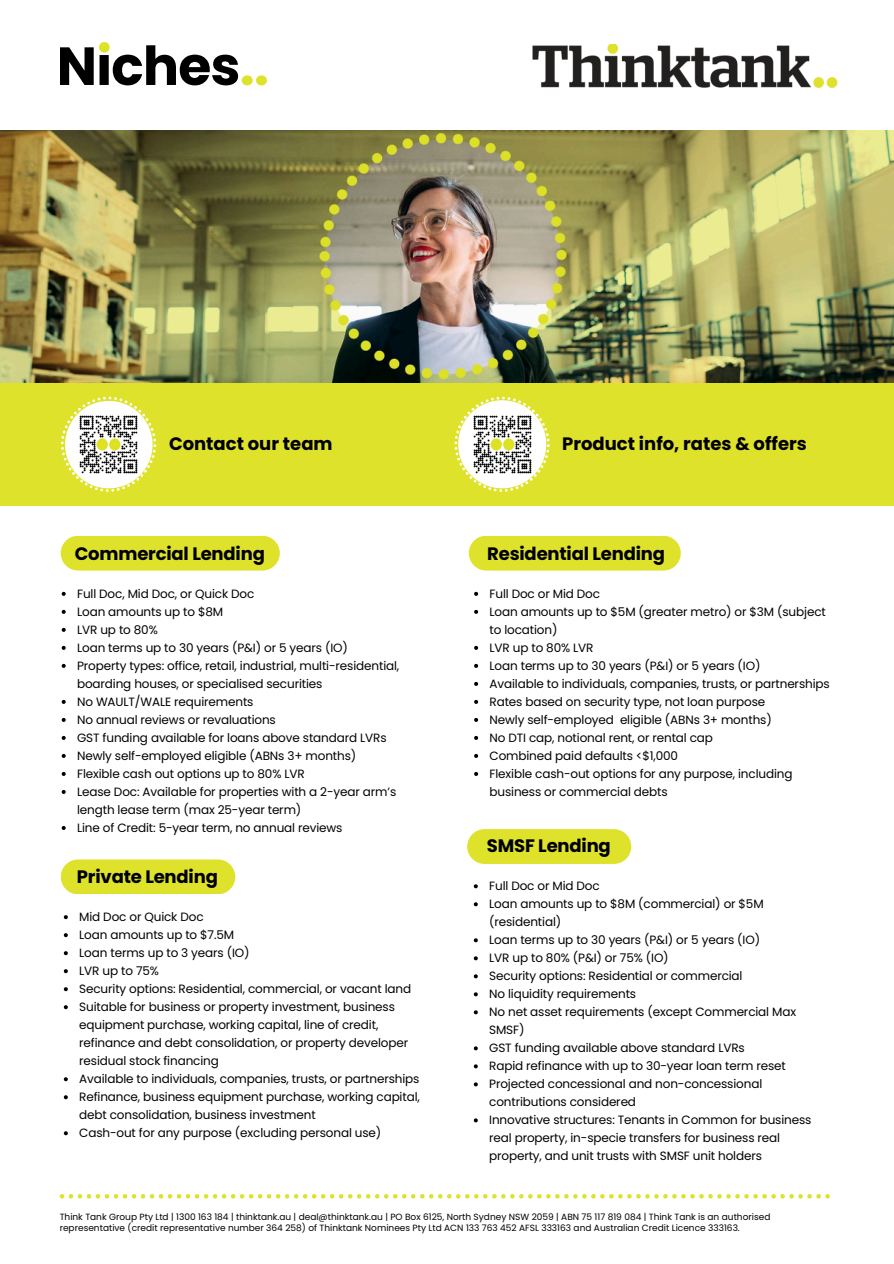
<style>
.page{position:relative;width:894px;height:1264px;background:#fff}
.page>*{position:absolute;margin:0;border:0;box-sizing:border-box;transform-origin:0 0}
.t1{font:700 53.55px "Poppins";letter-spacing:-.015em;color:#000}
.t2{font:700 18px "Poppins";letter-spacing:-.01em;color:#000}
.t3{font:12px/18px "Poppins";letter-spacing:-.01em;color:#000}
.t4{font:9px/11.2px "Poppins";color:#000}
.s1{color:#dfe22b}
</style>
<div class="page">
<div style="left:0;top:311px;width:893px;height:195px;background:#dfe22b"></div>
<img style="left:0;top:131px;width:893px;height:252px">
<img style="left:532px;top:44px;width:306px;height:44px">
<div style="left:61px;top:535px;width:219px;height:35px;background:#dfe22b;border-radius:17px"></div>
<div style="left:468px;top:535px;width:212px;height:35px;background:#dfe22b;border-radius:17px"></div>
<svg style="left:474px;top:592px;width:4px;height:4px"></svg>
<svg style="left:474px;top:610px;width:4px;height:4px"></svg>
<svg style="left:474px;top:646px;width:4px;height:4px"></svg>
<svg style="left:474px;top:664px;width:4px;height:4px"></svg>
<svg style="left:474px;top:682px;width:4px;height:4px"></svg>
<svg style="left:474px;top:700px;width:4px;height:4px"></svg>
<svg style="left:474px;top:718px;width:4px;height:4px"></svg>
<svg style="left:474px;top:736px;width:4px;height:4px"></svg>
<svg style="left:474px;top:754px;width:4px;height:4px"></svg>
<svg style="left:474px;top:772px;width:4px;height:4px"></svg>
<div style="left:467px;top:829px;width:164px;height:35px;background:#dfe22b;border-radius:17px"></div>
<svg style="left:473px;top:884px;width:4px;height:4px"></svg>
<svg style="left:473px;top:902px;width:4px;height:4px"></svg>
<svg style="left:473px;top:938px;width:4px;height:4px"></svg>
<svg style="left:473px;top:956px;width:4px;height:4px"></svg>
<svg style="left:473px;top:974px;width:4px;height:4px"></svg>
<svg style="left:473px;top:992px;width:4px;height:4px"></svg>
<svg style="left:473px;top:1010px;width:4px;height:4px"></svg>
<svg style="left:473px;top:1046px;width:4px;height:4px"></svg>
<svg style="left:473px;top:1064px;width:4px;height:4px"></svg>
<svg style="left:473px;top:1082px;width:4px;height:4px"></svg>
<svg style="left:473px;top:1118px;width:4px;height:4px"></svg>
<div style="left:61px;top:859px;width:174px;height:35px;background:#dfe22b;border-radius:17px"></div>
<svg style="left:64px;top:915px;width:4px;height:4px"></svg>
<svg style="left:64px;top:933px;width:4px;height:4px"></svg>
<svg style="left:64px;top:951px;width:4px;height:4px"></svg>
<svg style="left:64px;top:969px;width:4px;height:4px"></svg>
<svg style="left:64px;top:987px;width:4px;height:4px"></svg>
<svg style="left:64px;top:1005px;width:4px;height:4px"></svg>
<svg style="left:64px;top:1077px;width:4px;height:4px"></svg>
<svg style="left:64px;top:1095px;width:4px;height:4px"></svg>
<svg style="left:64px;top:1131px;width:4px;height:4px"></svg>
<svg style="left:454px;top:396px;width:95px;height:96px"></svg>
<svg style="left:61px;top:396px;width:95px;height:96px"></svg>
<div style="left:99px;top:42px;width:11px;height:11px;background:#dfe22b;border-radius:50%"></div>
<img style="left:74px;top:409px;width:69px;height:70px">
<svg style="left:62px;top:592px;width:4px;height:4px"></svg>
<svg style="left:62px;top:610px;width:4px;height:4px"></svg>
<svg style="left:62px;top:628px;width:4px;height:4px"></svg>
<svg style="left:62px;top:646px;width:4px;height:4px"></svg>
<svg style="left:62px;top:664px;width:4px;height:4px"></svg>
<svg style="left:62px;top:700px;width:4px;height:4px"></svg>
<svg style="left:62px;top:718px;width:4px;height:4px"></svg>
<svg style="left:62px;top:736px;width:4px;height:4px"></svg>
<svg style="left:62px;top:754px;width:4px;height:4px"></svg>
<svg style="left:62px;top:772px;width:4px;height:4px"></svg>
<svg style="left:62px;top:790px;width:4px;height:4px"></svg>
<svg style="left:62px;top:826px;width:4px;height:4px"></svg>
<svg style="left:60px;top:1194px;width:769px;height:4px"></svg>
<img style="left:467px;top:409px;width:70px;height:70px">
<p class="t1" style="left:57px;top:29px;width:214px">Niches<span class="s1">..</span></p>
<p class="t2" style="left:169px;top:431px;width:165px">Contact our team</p>
<p class="t2" style="left:562px;top:431px;width:246px">Product info, rates &amp; offers</p>
<p class="t2" style="left:75px;top:541px;width:191px">Commercial Lending</p>
<p class="t3" style="left:77px;top:584px;width:179px">Full Doc, Mid Doc, or Quick Doc</p>
<p class="t3" style="left:77px;top:602px;width:148px">Loan amounts up to $8M</p>
<p class="t3" style="left:77px;top:620px;width:82px">LVR up to 80%</p>
<p class="t3" style="left:77px;top:638px;width:272px">Loan terms up to 30 years (P&amp;I) or 5 years (IO)</p>
<p class="t3" style="left:77px;top:656px;width:323px">Property types: office, retail, industrial, multi-residential, boarding houses, or specialised securities</p>
<p class="t3" style="left:77px;top:692px;width:178px">No WAULT/WALE requirements</p>
<p class="t3" style="left:77px;top:710px;width:200px">No annual reviews or revaluations</p>
<p class="t3" style="left:77px;top:728px;width:311px">GST funding available for loans above standard LVRs</p>
<h2 class="t3" style="left:77px;top:746px;width:280px">Newly self-employed eligible (ABNs 3+ months)</h2>
<p class="t3" style="left:77px;top:764px;width:229px">Flexible cash out options up to 80% LVR</p>
<p class="t3" style="left:77px;top:782px;width:320px">Lease Doc: Available for properties with a 2-year arm’s length lease term (max 25-year term)</p>
<p class="t3" style="left:77px;top:818px;width:267px">Line of Credit: 5-year term, no annual reviews</p>
<p class="t2" style="left:77px;top:864px;width:142px">Private Lending</p>
<p class="t3" style="left:79px;top:908px;width:126px">Mid Doc or Quick Doc</p>
<p class="t3" style="left:79px;top:926px;width:156px">Loan amounts up to $7.5M</p>
<p class="t3" style="left:79px;top:944px;width:172px">Loan terms up to 3 years (IO)</p>
<p class="t3" style="left:79px;top:962px;width:81px">LVR up to 75%</p>
<p class="t3" style="left:79px;top:980px;width:333px">Security options: Residential, commercial, or vacant land</p>
<p class="t3" style="left:79px;top:998px;width:330px">Suitable for business or property investment, business equipment purchase, working capital, line of credit, refinance and debt consolidation, or property developer residual stock financing</p>
<p class="t3" style="left:79px;top:1070px;width:341px">Available to individuals, companies, trusts, or partnerships</p>
<p class="t3" style="left:79px;top:1088px;width:342px">Refinance, business equipment purchase, working capital, debt consolidation, business investment</p>
<h2 class="t3" style="left:79px;top:1124px;width:303px">Cash-out for any purpose (excluding personal use)</h2>
<h1 class="t2" style="left:487px;top:541px;width:179px">Residential Lending</h1>
<p class="t3" style="left:489px;top:584px;width:112px">Full Doc or Mid Doc</p>
<p class="t3" style="left:489px;top:602px;width:338px">Loan amounts up to $5M (greater metro) or $3M (subject to location)</p>
<p class="t3" style="left:489px;top:638px;width:105px">LVR up to 80% LVR</p>
<p class="t3" style="left:489px;top:656px;width:272px">Loan terms up to 30 years (P&amp;I) or 5 years (IO)</p>
<h2 class="t3" style="left:489px;top:674px;width:341px">Available to individuals, companies, trusts, or partnerships</h2>
<p class="t3" style="left:489px;top:692px;width:277px">Rates based on security type, not loan purpose</p>
<p class="t3" style="left:489px;top:710px;width:284px">Newly self-employed eligible (ABNs 3+ months)</p>
<h2 class="t3" style="left:489px;top:728px;width:225px">No DTI cap, notional rent, or rental cap</h2>
<h2 class="t3" style="left:489px;top:746px;width:190px">Combined paid defaults &lt;$1,000</h2>
<p class="t3" style="left:489px;top:764px;width:304px">Flexible cash-out options for any purpose, including business or commercial debts</p>
<p class="t2" style="left:486px;top:833px;width:125px">SMSF Lending</p>
<p class="t3" style="left:489px;top:877px;width:112px">Full Doc or Mid Doc</p>
<p class="t3" style="left:489px;top:895px;width:276px">Loan amounts up to $8M (commercial) or $5M (residential)</p>
<p class="t3" style="left:489px;top:931px;width:272px">Loan terms up to 30 years (P&amp;I) or 5 years (IO)</p>
<p class="t3" style="left:489px;top:949px;width:181px">LVR up to 80% (P&amp;I) or 75% (IO)</p>
<p class="t3" style="left:489px;top:967px;width:255px">Security options: Residential or commercial</p>
<p class="t3" style="left:489px;top:985px;width:148px">No liquidity requirements</p>
<p class="t3" style="left:489px;top:1003px;width:308px">No net asset requirements (except Commercial Max<br>SMSF)</p>
<p class="t3" style="left:489px;top:1039px;width:257px">GST funding available above standard LVRs</p>
<p class="t3" style="left:489px;top:1057px;width:298px">Rapid refinance with up to 30-year loan term reset</p>
<p class="t3" style="left:489px;top:1075px;width:274px">Projected concessional and non-concessional contributions considered</p>
<h2 class="t3" style="left:489px;top:1111px;width:324px">Innovative structures: Tenants in Common for business real property, in-specie transfers for business real property, and unit trusts with SMSF unit holders</h2>
<p class="t4" style="left:60px;top:1211px;width:712px">Think Tank Group Pty Ltd | 1300 163 184 | thinktank.au | deal@thinktank.au | PO Box 6125, North Sydney NSW 2059 | ABN 75 117 819 084 | Think Tank is an authorised representative (credit representative number 364 258) of Thinktank Nominees Pty Ltd ACN 133 763 452 AFSL 333163 and Australian Credit Licence 333163.</p>
</div>
